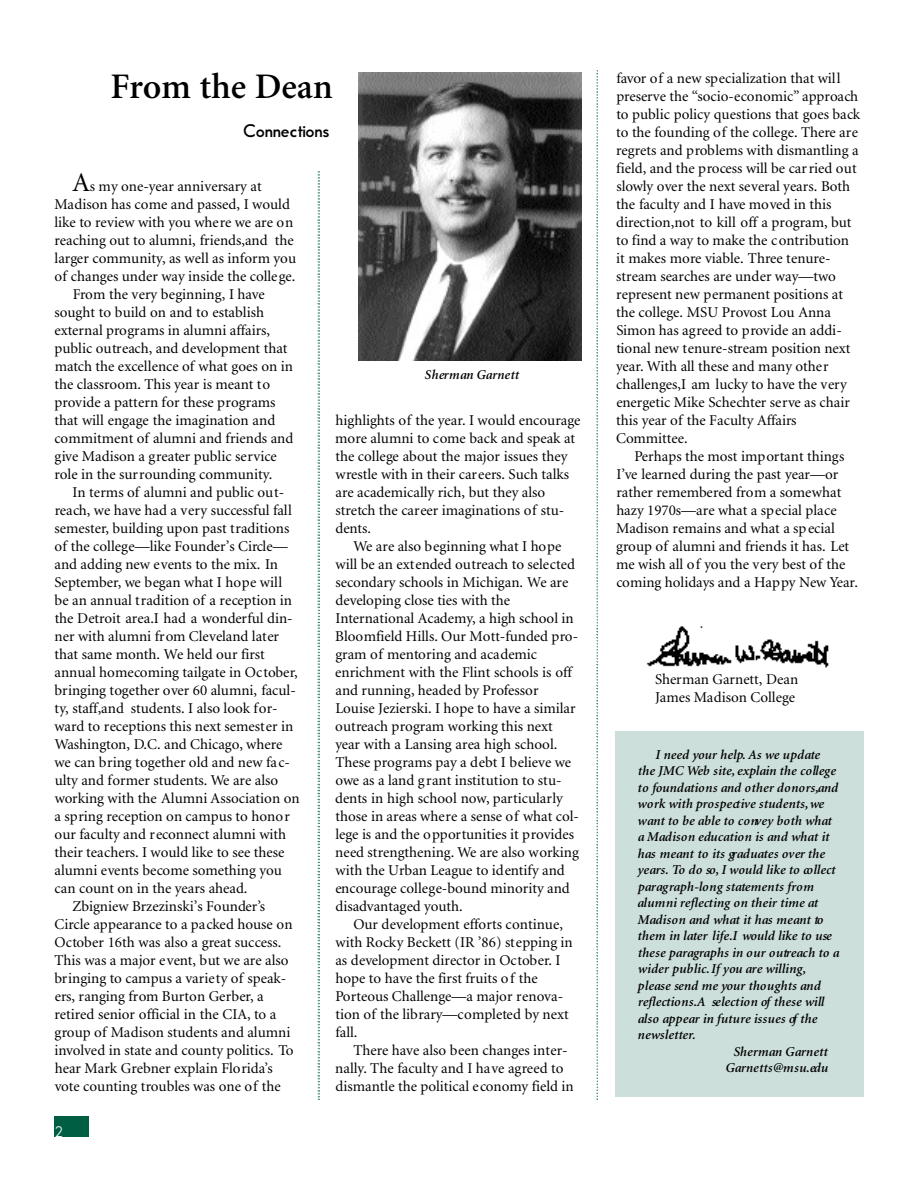
<style>
.page{position:relative;width:918px;height:1188px;background:#fff}
.page>*{position:absolute;margin:0;border:0;box-sizing:border-box;transform-origin:0 0}
.t1{font:600 36px "Minion";color:#000}
.t2{font:600 18px "Sans Serif FLF";color:#000}
.t3{font:15px/18px "Minion";color:#000}
.t4{font:15px "Sans Serif Book FLF";color:#fff}
.t5{font:italic 600 13.5px "Minion";color:#000}
.s1{font-size:27px}
</style>
<div class="page">
<div style="left:615px;top:731px;width:249px;height:366px;background:#ccdfda"></div>
<div style="left:54px;top:1116px;width:35px;height:21px;background:#005f43"></div>
<img style="left:318px;top:172px;width:1px;height:928px">
<img style="left:596px;top:70px;width:2px;height:1030px">
<img style="left:596px;top:1023px;width:2px;height:74px">
<img style="left:359px;top:72px;width:222px;height:289px">
<img style="left:646px;top:626px;width:183px;height:42px">
<h1 class="t1" style="left:111px;top:72px;width:224px">From the Dean</h1>
<p class="t2" style="left:243px;top:122px;width:87px">Connections</p>
<p class="t3" style="left:72px;top:179px;width:191px"><span class="s1">A</span>s my one-year anniversary at</p>
<p class="t3" style="left:55px;top:197px;width:237px">Madison has come and passed, I would</p>
<p class="t3" style="left:54px;top:215px;width:241px">like to review with you where we are on</p>
<p class="t3" style="left:55px;top:233px;width:241px">reaching out to alumni, friends,and the</p>
<p class="t3" style="left:55px;top:251px;width:243px">larger community, as well as inform you</p>
<p class="t3" style="left:55px;top:269px;width:242px">of changes under way inside the college.</p>
<p class="t3" style="left:73px;top:287px;width:194px">From the very beginning, I have</p>
<p class="t3" style="left:54px;top:305px;width:211px">sought to build on and to establish</p>
<p class="t3" style="left:54px;top:323px;width:217px">external programs in alumni affairs,</p>
<p class="t3" style="left:55px;top:341px;width:234px">public outreach, and development that</p>
<p class="t3" style="left:55px;top:359px;width:240px">match the excellence of what goes on in</p>
<p class="t3" style="left:54px;top:377px;width:218px">the classroom. This year is meant to</p>
<p class="t3" style="left:54px;top:395px;width:223px">provide a pattern for these programs</p>
<p class="t3" style="left:54px;top:413px;width:222px">that will engage the imagination and</p>
<p class="t3" style="left:54px;top:431px;width:240px">commitment of alumni and friends and</p>
<p class="t3" style="left:54px;top:449px;width:224px">give Madison a greater public service</p>
<p class="t3" style="left:54px;top:467px;width:219px">role in the surrounding community.</p>
<p class="t3" style="left:73px;top:485px;width:213px">In terms of alumni and public out-</p>
<p class="t3" style="left:55px;top:503px;width:239px">reach, we have had a very successful fall</p>
<p class="t3" style="left:55px;top:521px;width:236px">semester, building upon past traditions</p>
<p class="t3" style="left:55px;top:539px;width:235px">of the college—like Founder’s Circle—</p>
<p class="t3" style="left:55px;top:557px;width:225px">and adding new events to the mix. In</p>
<p class="t3" style="left:54px;top:575px;width:230px">September, we began what I hope will</p>
<p class="t3" style="left:54px;top:593px;width:239px">be an annual tradition of a reception in</p>
<p class="t3" style="left:55px;top:611px;width:240px">the Detroit area.I had a wonderful din-</p>
<p class="t3" style="left:55px;top:629px;width:226px">ner with alumni from Cleveland later</p>
<p class="t3" style="left:54px;top:647px;width:212px">that same month. We held our first</p>
<p class="t3" style="left:54px;top:665px;width:245px">annual homecoming tailgate in October,</p>
<p class="t3" style="left:54px;top:683px;width:243px">bringing together over 60 alumni, facul-</p>
<p class="t3" style="left:54px;top:701px;width:225px">ty, staff,and students. I also look for-</p>
<p class="t3" style="left:54px;top:719px;width:240px">ward to receptions this next semester in</p>
<p class="t3" style="left:55px;top:737px;width:229px">Washington, D.C. and Chicago, where</p>
<p class="t3" style="left:54px;top:755px;width:237px">we can bring together old and new fac-</p>
<p class="t3" style="left:55px;top:773px;width:225px">ulty and former students. We are also</p>
<p class="t3" style="left:55px;top:791px;width:246px">working with the Alumni Association on</p>
<p class="t3" style="left:54px;top:809px;width:237px">a spring reception on campus to honor</p>
<p class="t3" style="left:55px;top:827px;width:233px">our faculty and reconnect alumni with</p>
<p class="t3" style="left:54px;top:845px;width:232px">their teachers. I would like to see these</p>
<p class="t3" style="left:55px;top:863px;width:229px">alumni events become something you</p>
<p class="t3" style="left:55px;top:881px;width:194px">can count on in the years ahead.</p>
<p class="t3" style="left:72px;top:899px;width:194px">Zbigniew Brzezinski’s Founder’s</p>
<p class="t3" style="left:55px;top:917px;width:240px">Circle appearance to a packed house on</p>
<p class="t3" style="left:55px;top:935px;width:228px">October 16th was also a great success.</p>
<p class="t3" style="left:54px;top:953px;width:236px">This was a major event, but we are also</p>
<p class="t3" style="left:55px;top:971px;width:233px">bringing to campus a variety of speak-</p>
<p class="t3" style="left:55px;top:989px;width:210px">ers, ranging from Burton Gerber, a</p>
<p class="t3" style="left:54px;top:1007px;width:223px">retired senior official in the CIA, to a</p>
<p class="t3" style="left:55px;top:1025px;width:237px">group of Madison students and alumni</p>
<p class="t3" style="left:54px;top:1043px;width:241px">involved in state and county politics. To</p>
<p class="t3" style="left:55px;top:1061px;width:220px">hear Mark Grebner explain Florida’s</p>
<p class="t3" style="left:55px;top:1079px;width:228px">vote counting troubles was one of the</p>
<p class="t4" style="left:55px;top:1125px;width:10px">2</p>
<p class="t5" style="left:424px;top:370px;width:96px">Sherman Garnett</p>
<p class="t3" style="left:335px;top:412px;width:247px">highlights of the year. I would encourage more alumni to come back and speak at the college about the major issues they wrestle with in their careers. Such talks are academically rich, but they also stretch the career imaginations of stu&shy;dents.</p>
<p class="t3" style="left:335px;top:538px;width:245px;text-indent:18px">We are also beginning what I hope will be an extended outreach to selected secondary schools in Michigan. We are developing close ties with the International Academy, a high school in Bloomfield Hills. Our Mott-funded pro&shy;gram of mentoring and academic enrichment with the Flint schools is off and running, headed by Professor Louise Jezierski. I hope to have a similar outreach program working this next year with a Lansing area high school.<br>These programs pay a debt I believe we owe as a land grant institution to stu&shy;dents in high school now, particularly those in areas where a sense of what col&shy;lege is and the opportunities it provides need strengthening. We are also working with the Urban League to identify and encourage college-bound minority and disadvantaged youth.</p>
<p class="t3" style="left:335px;top:916px;width:239px;text-indent:18px">Our development efforts continue, with Rocky Beckett (IR ’86) stepping in as development director in October. I hope to have the first fruits of the<br>Porteous Challenge—a major renova&shy;tion of the library—completed by next fall.</p>
<p class="t3" style="left:335px;top:1042px;width:240px;text-indent:18px">There have also been changes inter&shy;nally. The faculty and I have agreed to dismantle the political economy field in</p>
<p class="t3" style="left:616px;top:70px;width:246px">favor of a new specialization that will preserve the “socio-economic” approach to public policy questions that goes back to the founding of the college. There are regrets and problems with dismantling a field, and the process will be car ried out slowly over the next several years. Both the faculty and I have moved in this direction,not to kill off a program, but to find a way to make the contribution it makes more viable. Three tenure&shy;stream searches are under way—two represent new permanent positions at the college. MSU Provost Lou Anna Simon has agreed to provide an addi&shy;tional new tenure-stream position next year. With all these and many other challenges,I am lucky to have the very energetic Mike Schechter serve as chair this year of the Faculty Affairs Committee.</p>
<p class="t3" style="left:616px;top:448px;width:243px;text-indent:18px">Perhaps the most important things I’ve learned during the past year—or rather remembered from a somewhat hazy 1970s—are what a special place Madison remains and what a special group of alumni and friends it has. Let me wish all of you the very best of the coming holidays and a Happy New Year.</p>
<p class="t3" style="left:655px;top:671px;width:145px">Sherman Garnett, Dean<br>James Madison College</p>
<p class="t5" style="left:655px;top:749px;width:166px">I need your help. As we update</p>
<p class="t5" style="left:637px;top:766px;width:200px">the JMC Web site, explain the college</p>
<p class="t5" style="left:637px;top:782px;width:202px">to foundations and other donors,and</p>
<p class="t5" style="left:637px;top:799px;width:188px">work with prospective students,we</p>
<p class="t5" style="left:637px;top:815px;width:196px">want to be able to convey both what</p>
<p class="t5" style="left:637px;top:832px;width:193px">a Madison education is and what it</p>
<p class="t5" style="left:637px;top:848px;width:189px">has meant to its graduates over the</p>
<p class="t5" style="left:637px;top:865px;width:199px">years. To do so, I would like to collect</p>
<p class="t5" style="left:637px;top:881px;width:178px">paragraph-long statements from</p>
<p class="t5" style="left:637px;top:898px;width:182px">alumni reflecting on their time at</p>
<p class="t5" style="left:637px;top:914px;width:188px">Madison and what it has meant to</p>
<p class="t5" style="left:637px;top:931px;width:196px">them in later life.I would like to use</p>
<p class="t5" style="left:637px;top:947px;width:203px">these paragraphs in our outreach to a</p>
<p class="t5" style="left:637px;top:964px;width:170px">wider public.If you are willing,</p>
<p class="t5" style="left:637px;top:980px;width:185px">please send me your thoughts and</p>
<p class="t5" style="left:637px;top:997px;width:188px">reflections.A selection of these will</p>
<p class="t5" style="left:637px;top:1013px;width:181px">also appear in future issues of the</p>
<p class="t5" style="left:637px;top:1030px;width:60px">newsletter.</p>
<p class="t5" style="left:733px;top:1046px;width:96px">Sherman Garnett</p>
<p class="t5" style="left:725px;top:1063px;width:104px">Garnetts@msu.edu</p>
</div>
